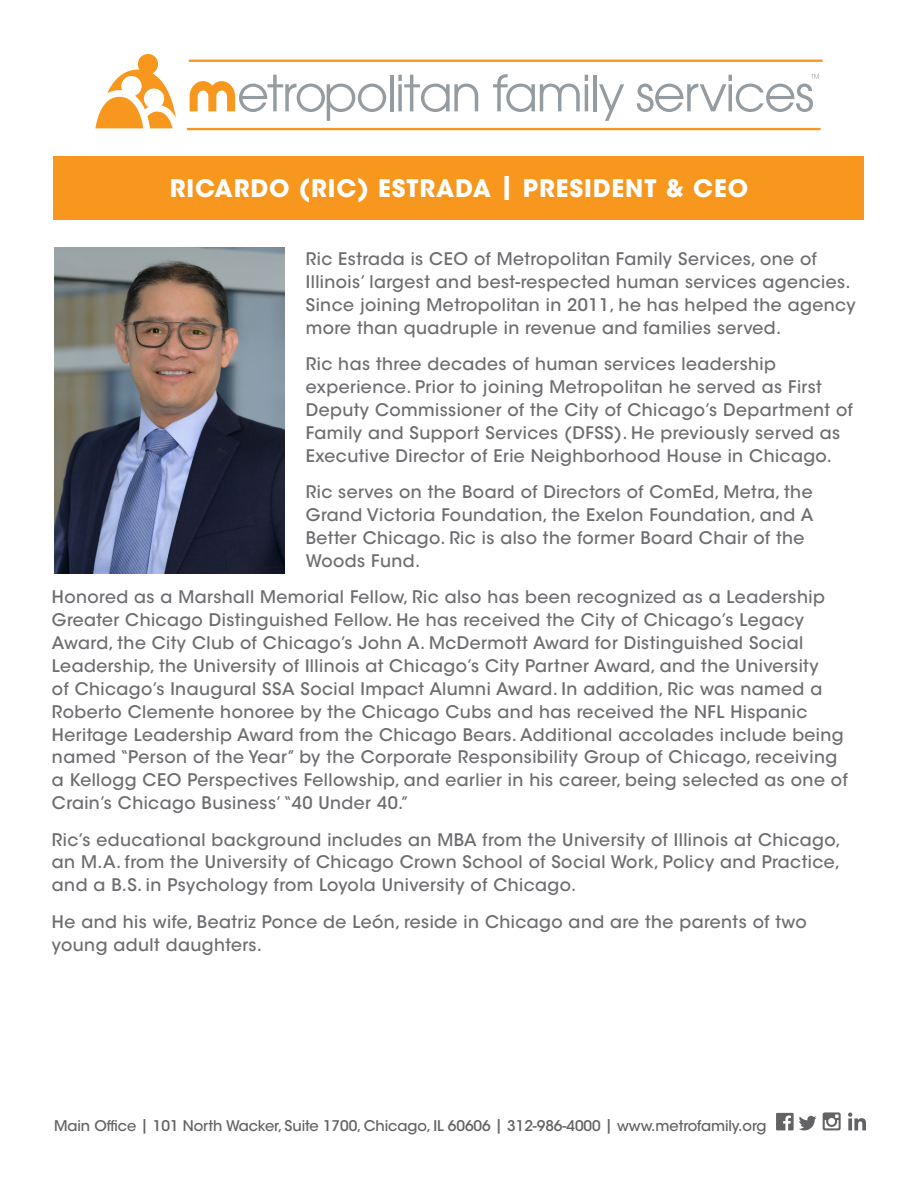
<style>
.page{position:relative;width:918px;height:1188px;background:#fff}
.page>*{position:absolute;margin:0;border:0;box-sizing:border-box;transform-origin:0 0}
.t1{font:700 24px "ITC Avant Garde Std";letter-spacing:.04em;color:#fff}
.t2{font:500 17.25px/22.8px "ITC Avant Garde Std";letter-spacing:.025em;color:#6c6d70}
.t3{font:500 14.7px "ITC Avant Garde Std";letter-spacing:-.005em;color:#636366}
</style>
<div class="page">
<hr style="left:390px;top:75px;width:3px;height:36px;background:#959ca1">
<svg style="left:398px;top:75px;width:80px;height:37px"></svg>
<svg style="left:493px;top:74px;width:95px;height:38px"></svg>
<hr style="left:593px;top:75px;width:4px;height:36px;background:#959ca1">
<svg style="left:599px;top:84px;width:25px;height:37px"></svg>
<svg style="left:637px;top:74px;width:182px;height:38px"></svg>
<svg style="left:95px;top:54px;width:81px;height:74px"></svg>
<hr style="left:189px;top:60px;width:634px;height:2px;background:#f7971d">
<hr style="left:187px;top:128px;width:634px;height:2px;background:#f7971d">
<svg style="left:190px;top:75px;width:196px;height:46px"></svg>
<div style="left:54px;top:157px;width:810px;height:63px;background:#f7971d"></div>
<svg style="left:848px;top:1112px;width:18px;height:18px"></svg>
<svg style="left:823px;top:1112px;width:18px;height:18px"></svg>
<svg style="left:776px;top:1113px;width:41px;height:17px"></svg>
<img style="left:54px;top:248px;width:231px;height:326px">
<p class="t1" style="left:170px;top:173px;width:580px">RICARDO (RIC) ESTRADA | PRESIDENT &amp; CEO</p>
<p class="t2" style="left:306px;top:248px;width:551px">Ric Estrada is CEO of Metropolitan Family Services, one of Illinois’ largest and best-respected human services agencies.<br>Since joining Metropolitan in 2011, he has helped the agency more than quadruple in revenue and families served.</p>
<p class="t2" style="left:306px;top:353px;width:548px">Ric has three decades of human services leadership experience. Prior to joining Metropolitan he served as First Deputy Commissioner of the City of Chicago’s Department of Family and Support Services (DFSS). He previously served as Executive Director of Erie Neighborhood House in Chicago.</p>
<p class="t2" style="left:306px;top:481px;width:509px">Ric serves on the Board of Directors of ComEd, Metra, the Grand Victoria Foundation, the Exelon Foundation, and A Better Chicago. Ric is also the former Board Chair of the Woods Fund.</p>
<p class="t2" style="left:52px;top:586px;width:797px">Honored as a Marshall Memorial Fellow, Ric also has been recognized as a Leadership Greater Chicago Distinguished Fellow. He has received the City of Chicago’s Legacy Award, the City Club of Chicago’s John A. McDermott Award for Distinguished Social Leadership, the University of Illinois at Chicago’s City Partner Award, and the University<br>of Chicago’s Inaugural SSA Social Impact Alumni Award. In addition, Ric was named a Roberto Clemente honoree by the Chicago Cubs and has received the NFL Hispanic Heritage Leadership Award from the Chicago Bears. Additional accolades include being named “Person of the Year” by the Corporate Responsibility Group of Chicago, receiving a Kellogg CEO Perspectives Fellowship, and earlier in his career, being selected as one of Crain’s Chicago Business’ “40 Under 40.”</p>
<p class="t2" style="left:52px;top:828px;width:791px;text-align:justify">Ric’s educational background includes an MBA from the University of Illinois at Chicago, an M.A. from the University of Chicago Crown School of Social Work, Policy and Practice, and a B.S. in Psychology from Loyola University of Chicago.</p>
<p class="t2" style="left:52px;top:910px;width:756px">He and his wife, Beatriz Ponce de León, reside in Chicago and are the parents of two young adult daughters.</p>
<p class="t3" style="left:54px;top:1117px;width:714px">Main Office | 101 North Wacker, Suite 1700, Chicago, IL 60606 | 312-986-4000 | www.metrofamily.org</p>
</div>
